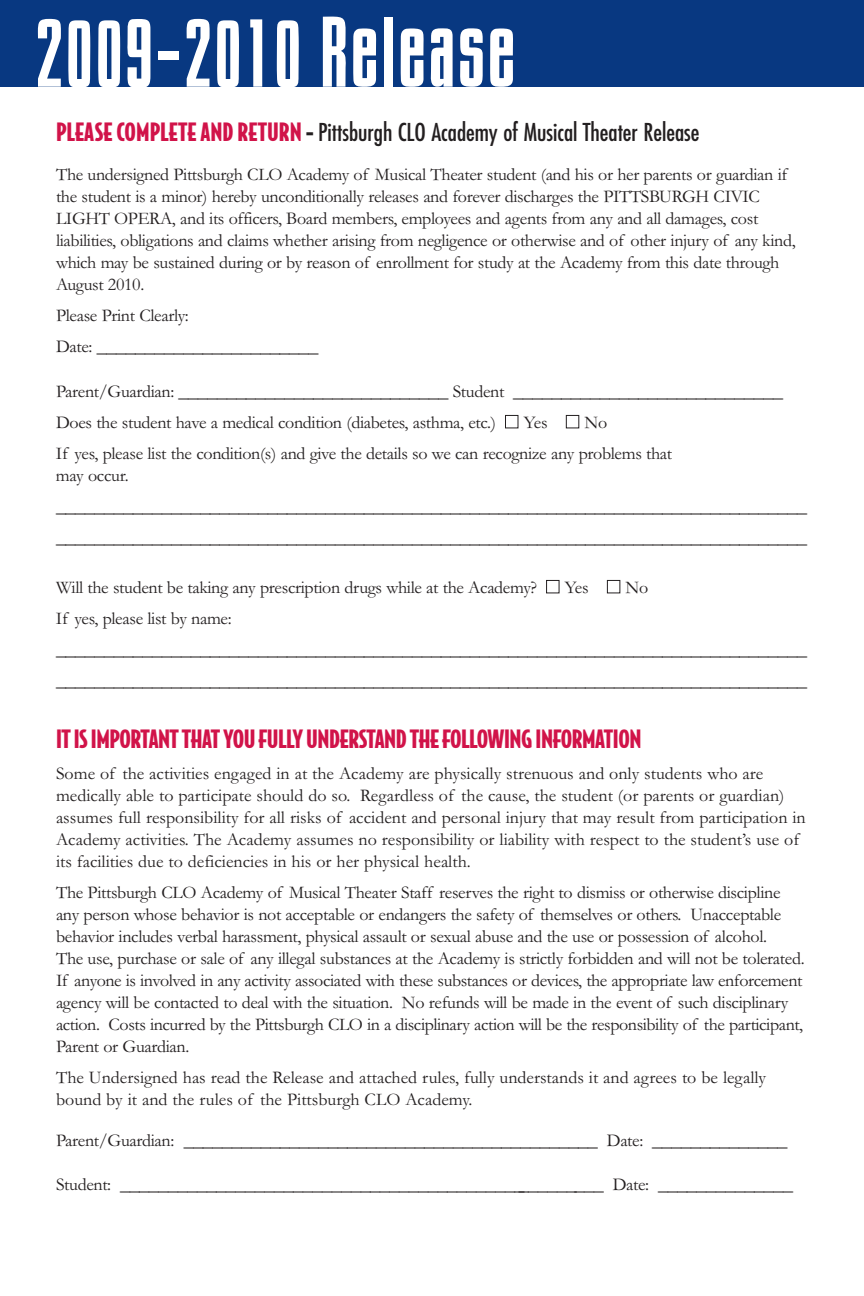
<style>
.page{position:relative;width:864px;height:1296px;background:#fff}
.page>*{position:absolute;margin:0;border:0;box-sizing:border-box;transform-origin:0 0}
.t1{font:700 100px "Bisteck";letter-spacing:.015em;color:#fff}
.t2{font:condensed 24px "Futura";color:#231f20}
.t3{font:900 24px "Bodega Sans";letter-spacing:-.02em;color:#d11349}
.t4{font:20px/31px "Garamond";color:#231f20}
.t5{font:18px/22px "Garamond";letter-spacing:-.02em;color:#231f20}
.t6{font:18px/22px "Garamond";color:#231f20}
.s1{font-family:"Bodega Sans";font-weight:900;font-stretch:normal;color:#d11349}
.s2{font-family:"Bodega Sans";font-weight:900;font-stretch:normal}
.s3{font-size:18px}
.s4{color:#fff}
</style>
<div class="page">
<div style="left:0;top:0;width:864px;height:86px;background:#083881"></div>
<h1 class="t1" style="left:38px;top:17px;width:482px">2009-2010 Release</h1>
<h2 class="t2" style="left:56px;top:121px;width:645px"><span class="s1">PLEASE COMPLETE AND RETURN</span> <span class="s2">-</span> Pittsburgh CLO Academy of Musical Theater Release</h2>
<p class="t5" style="left:56px;top:165px;width:741px">The undersigned Pittsburgh CLO Academy of Musical Theater student (and his or her parents or guardian if the student is a minor) hereby unconditionally releases and forever discharges the PITTSBURGH CIVIC LIGHT OPERA, and its officers, Board members, employees and agents from any and all damages, cost liabilities, obligations and claims whether arising from negligence or otherwise and of other injury of any kind, which may be sustained during or by reason of enrollment for study at the Academy from this date through August 2010.</p>
<p class="t5" style="left:56px;top:306px;width:134px">Please Print Clearly:</p>
<p class="t4" style="left:56px;top:332px;width:264px"><span class="s3">Date:</span> _______________________</p>
<p class="t4" style="left:56px;top:377px;width:729px"><span class="s3">Parent/Guardian:</span> ____________________________ <span class="s3">Student</span> ____________________________</p>
<p class="t5" style="left:56px;top:409px;width:618px;line-height:31px">Does the student have a medical condition (diabetes, asthma, etc.) <span class="s4">■</span> Yes <span class="s4">■</span> No<br>If yes, please list the condition(s) and give the details so we can recognize any problems that</p>
<p class="t5" style="left:56px;top:466px;width:74px">may occur.</p>
<p class="t4" style="left:56px;top:492px;width:753px">______________________________________________________________________________ ______________________________________________________________________________</p>
<p class="t5" style="left:56px;top:574px;width:594px;line-height:31px">Will the student be taking any prescription drugs while at the Academy? <span class="s4">■</span> Yes <span class="s4">■</span> No<br>If yes, please list by name:</p>
<p class="t4" style="left:56px;top:635px;width:753px">______________________________________________________________________________ ______________________________________________________________________________</p>
<h2 class="t3" style="left:56px;top:729px;width:587px">IT IS IMPORTANT THAT YOU FULLY UNDERSTAND THE FOLLOWING INFORMATION</h2>
<p class="t6" style="left:56px;top:764px;width:751px">Some of the activities engaged in at the Academy are physically strenuous and only students who are medically able to participate should do so. Regardless of the cause, the student (or parents or guardian) assumes full responsibility for all risks of accident and personal injury that may result from participation in Academy activities. The Academy assumes no responsibility or liability with respect to the student’s use of its facilities due to deficiencies in his or her physical health.</p>
<p class="t5" style="left:56px;top:883px;width:750px">The Pittsburgh CLO Academy of Musical Theater Staff reserves the right to dismiss or otherwise discipline any person whose behavior is not acceptable or endangers the safety of themselves or others. Unacceptable behavior includes verbal harassment, physical assault or sexual abuse and the use or possession of alcohol.<br>The use, purchase or sale of any illegal substances at the Academy is strictly forbidden and will not be tolerated.<br>If anyone is involved in any activity associated with these substances or devices, the appropriate law enforcement agency will be contacted to deal with the situation. No refunds will be made in the event of such disciplinary action. Costs incurred by the Pittsburgh CLO in a disciplinary action will be the responsibility of the participant, Parent or Guardian.</p>
<p class="t6" style="left:56px;top:1068px;width:712px">The Undersigned has read the Release and attached rules, fully understands it and agrees to be legally bound by it and the rules of the Pittsburgh CLO Academy.</p>
<p class="t4" style="left:56px;top:1126px;width:733px"><span class="s3">Parent/Guardian:</span> ___________________________________________ <span class="s3">Date:</span> ______________</p>
<p class="t4" style="left:56px;top:1170px;width:739px"><span class="s3">Student:</span> ___________________________________________________ <span class="s3">Date:</span> ______________</p>
</div>
